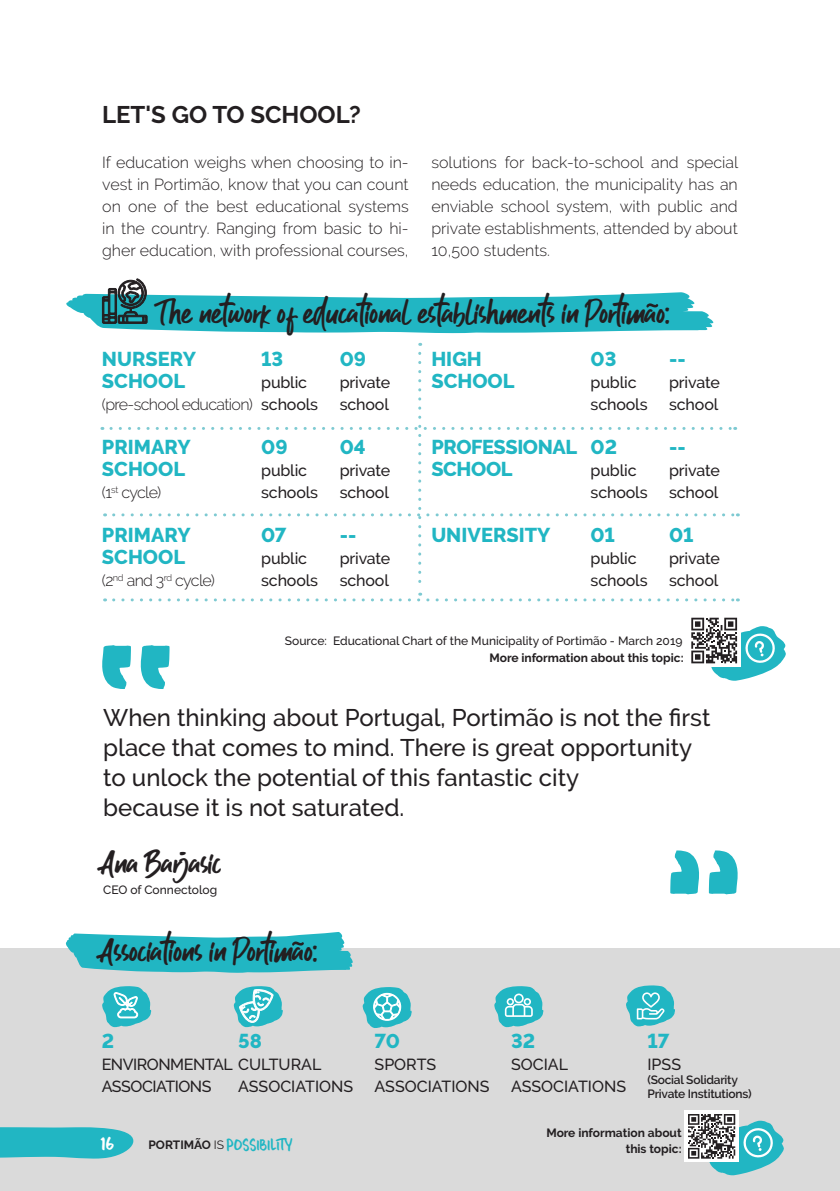
<style>
.page{position:relative;width:840px;height:1191px;background:#fff}
.page>*{position:absolute;margin:0;border:0;box-sizing:border-box;transform-origin:0 0}
.t1{font:32px "Guthen Bloots Personal Use";color:#231f21}
.t2{font:500 24px/30px "Raleway";color:#231f21}
.t3{font:700 24px "Raleway";color:#231f21}
.t4{font:800 20px/22px "Raleway";color:#21b6c3}
.t5{font:800 20px/22px "Raleway";letter-spacing:-.02em;color:#21b6c3}
.t6{font:300 16px/22px "Raleway";color:#231f21;text-align:justify}
.t7{font:500 16px/22px "Raleway";letter-spacing:-.01em;color:#231f21}
.t8{font:300 16px "Raleway";letter-spacing:-.04em;color:#231f21}
.t9{font:500 16px/22px "Raleway";letter-spacing:-.03em;color:#231f21}
.t10{font:16px "GUTHENBLOOTSALLCAPS";color:#fff}
.t11{font:500 12px "Raleway";color:#231f21}
.t12{font:700 12px/16px "Raleway";color:#231f21;text-align:right}
.t13{font:600 12px/14px "Raleway";letter-spacing:-.02em;color:#231f21}
.t14{font:12px "GUTHENBLOOTSALLCAPS";color:#21b6c3}
.s1{font-family:"Raleway";font-weight:700;color:#231f21}
.s2{font-family:"Raleway";color:#231f21}
</style>
<div class="page">
<div style="left:0;top:948px;width:839px;height:243px;background:#dadada"></div>
<svg style="left:102px;top:986px;width:49px;height:41px"></svg>
<svg style="left:234px;top:986px;width:49px;height:41px"></svg>
<svg style="left:362px;top:987px;width:49px;height:41px"></svg>
<svg style="left:494px;top:986px;width:49px;height:41px"></svg>
<svg style="left:626px;top:985px;width:48px;height:41px"></svg>
<svg style="left:65px;top:932px;width:288px;height:40px;background:#41bfc9"></svg>
<div style="left:684px;top:1110px;width:54px;height:52px;background:#fff"></div>
<svg style="left:688px;top:1114px;width:95px;height:61px"></svg>
<svg style="left:0;top:1127px;width:134px;height:31px;background:#31b9c5"></svg>
<svg style="left:66px;top:278px;width:648px;height:55px"></svg>
<svg style="left:111px;top:353px;width:627px;height:248px"></svg>
<svg style="left:140px;top:645px;width:29px;height:44px"></svg>
<svg style="left:102px;top:645px;width:29px;height:44px"></svg>
<svg style="left:691px;top:617px;width:94px;height:64px"></svg>
<svg style="left:670px;top:850px;width:29px;height:44px"></svg>
<svg style="left:708px;top:850px;width:30px;height:44px"></svg>
<h2 class="t3" style="left:102px;top:101px;width:260px">LET'S GO TO SCHOOL?</h2>
<p class="t6" style="left:102px;top:151px;width:308px">If education weighs when choosing to in&shy;vest in Portimão, know that you can count on one of the best educational systems in the country. Ranging from basic to hi&shy;gher education, with professional courses,</p>
<p class="t6" style="left:431px;top:151px;width:308px">solutions for back-to-school and special needs education, the municipality has an enviable school system, with public and private establishments, attended by about 10,500 students.</p>
<h1 class="t1" style="left:160px;top:292px;width:511px">The network of educational establishments in Portimao:</h1>
<p class="t4" style="left:261px;top:348px;width:24px">13</p>
<p class="t7" style="left:261px;top:371px;width:58px">public schools</p>
<p class="t4" style="left:590px;top:348px;width:27px">03</p>
<p class="t7" style="left:590px;top:371px;width:58px">public schools</p>
<p class="t4" style="left:102px;top:348px;width:96px">NURSERY<br>SCHOOL</p>
<p class="t8" style="left:102px;top:395px;width:152px">(pre-school education)</p>
<p class="t4" style="left:339px;top:348px;width:28px">09</p>
<p class="t7" style="left:339px;top:371px;width:52px">private school</p>
<p class="t4" style="left:431px;top:348px;width:85px">HIGH<br>SCHOOL</p>
<p class="t4" style="left:668px;top:348px;width:18px">--</p>
<p class="t7" style="left:668px;top:371px;width:52px">private school</p>
<p class="t4" style="left:102px;top:436px;width:90px">PRIMARY<br>SCHOOL</p>
<p class="t6" style="left:102px;top:481px;width:61px">(1<sup>st</sup> cycle)</p>
<p class="t4" style="left:102px;top:524px;width:90px">PRIMARY<br>SCHOOL</p>
<p class="t8" style="left:102px;top:571px;width:115px">(2<sup>nd</sup> and 3<sup>rd</sup> cycle)</p>
<p class="t4" style="left:261px;top:436px;width:28px">09</p>
<p class="t7" style="left:261px;top:459px;width:58px">public schools</p>
<p class="t4" style="left:261px;top:524px;width:27px">07</p>
<p class="t7" style="left:261px;top:547px;width:58px">public schools</p>
<p class="t4" style="left:339px;top:436px;width:27px">04</p>
<p class="t7" style="left:339px;top:459px;width:52px">private school</p>
<p class="t4" style="left:339px;top:524px;width:18px">--</p>
<p class="t7" style="left:339px;top:547px;width:52px">private school</p>
<p class="t5" style="left:431px;top:436px;width:147px">PROFESSIONAL<br>SCHOOL</p>
<p class="t4" style="left:431px;top:524px;width:120px">UNIVERSITY</p>
<p class="t4" style="left:590px;top:436px;width:28px">02</p>
<p class="t7" style="left:590px;top:459px;width:58px">public schools</p>
<p class="t4" style="left:590px;top:524px;width:26px">01</p>
<p class="t7" style="left:590px;top:547px;width:58px">public schools</p>
<p class="t4" style="left:668px;top:436px;width:18px">--</p>
<p class="t7" style="left:668px;top:459px;width:52px">private school</p>
<p class="t4" style="left:668px;top:524px;width:26px">01</p>
<p class="t7" style="left:668px;top:547px;width:52px">private school</p>
<p class="t11" style="left:285px;top:634px;width:399px">Source: Educational Chart of the Municipality of Portimão - March 2019</p>
<p class="t12" style="left:489px;top:650px;width:195px">More information about this topic:</p>
<h2 class="t2" style="left:103px;top:702px;width:608px">When thinking about Portugal, Portimão is not the first place that comes to mind. There is great opportunity to unlock the potential of this fantastic city<br>because it is not saturated.</h2>
<h1 class="t1" style="left:103px;top:842px;width:120px">Ana Barjasic</h1>
<p class="t11" style="left:103px;top:883px;width:115px">CEO of Connectolog</p>
<h1 class="t1" style="left:102px;top:930px;width:217px">Associations in Portimao:</h1>
<p class="t4" style="left:102px;top:1030px;width:14px">2</p>
<p class="t9" style="left:102px;top:1053px;width:221px">ENVIRONMENTAL CULTURAL<br>ASSOCIATIONS</p>
<p class="t4" style="left:238px;top:1030px;width:25px">58</p>
<p class="t7" style="left:238px;top:1075px;width:116px">ASSOCIATIONS</p>
<p class="t10" style="left:102px;top:1133px;width:14px">16</p>
<p class="t14" style="left:148px;top:1137px;width:146px"><span class="s1">PORTIMÃO</span> <span class="s2">IS</span> POSSIBILITY</p>
<p class="t4" style="left:374px;top:1030px;width:27px">70</p>
<p class="t7" style="left:374px;top:1053px;width:116px">SPORTS<br>ASSOCIATIONS</p>
<p class="t4" style="left:510px;top:1030px;width:26px">32</p>
<p class="t7" style="left:510px;top:1053px;width:116px">SOCIAL<br>ASSOCIATIONS</p>
<p class="t4" style="left:647px;top:1030px;width:23px">17</p>
<p class="t7" style="left:647px;top:1053px;width:35px">IPSS</p>
<p class="t13" style="left:647px;top:1073px;width:106px">(Social Solidarity<br>Private Institutions)</p>
<p class="t12" style="left:546px;top:1124px;width:137px">More information about this topic:</p>
</div>
